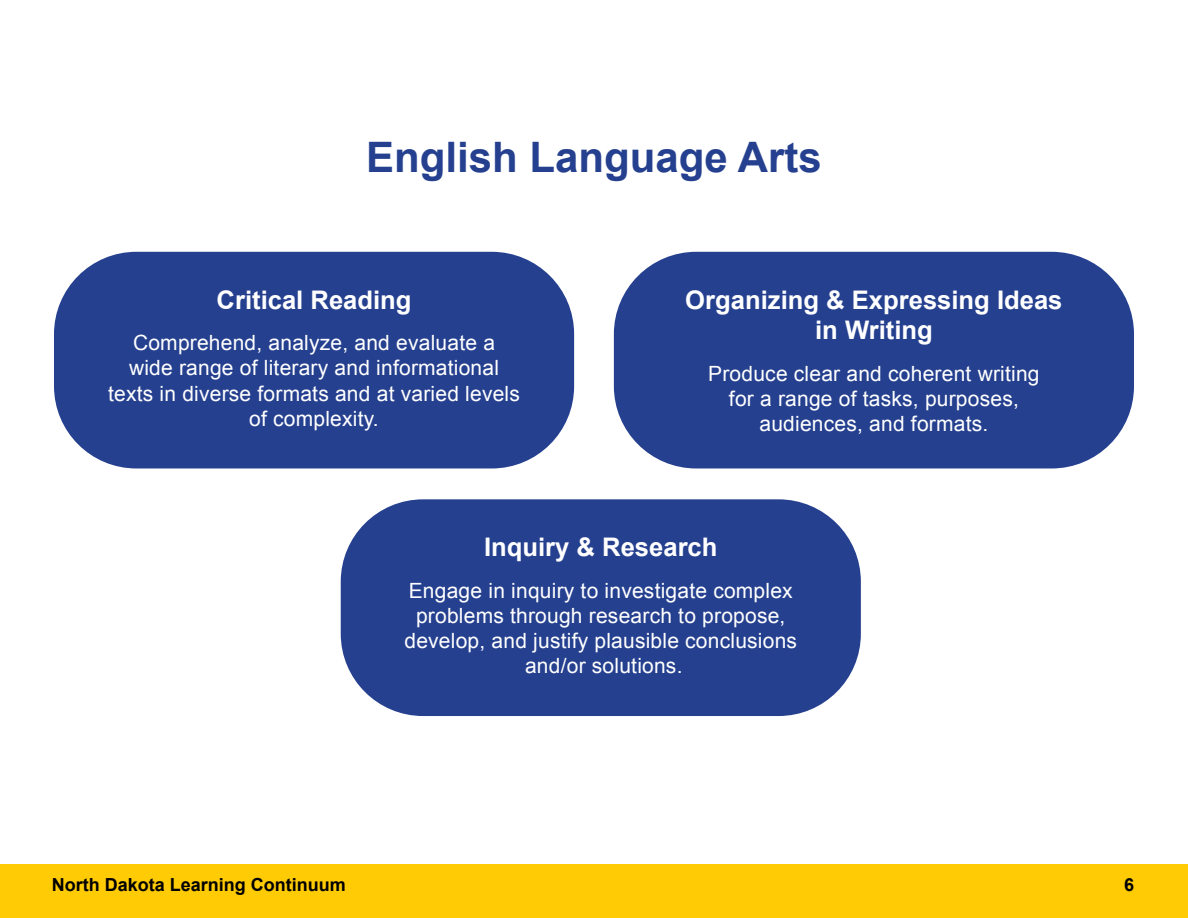
<style>
.page{position:relative;width:1188px;height:918px;background:#fff}
.page>*{position:absolute;margin:0;border:0;box-sizing:border-box;transform-origin:0 0}
.Header_5{font:700 42px "Arial";color:#25408f}
.Header_6{font:700 25.65px/30.8px "Arial";color:#fff;text-align:center}
.Body_2{font:21px/25.2px "Arial";letter-spacing:.01em;color:#fff;text-align:center}
.t1{font:700 18px "Arial";color:#000}
</style>
<div class="page">
<div style="left:0;top:864px;width:1188px;height:54px;background:#ffcb05"></div>
<div style="left:54px;top:252px;width:520px;height:216px;background:#25408f;border-radius:82px"></div>
<div style="left:341px;top:499px;width:520px;height:217px;background:#25408f;border-radius:82px"></div>
<div style="left:614px;top:252px;width:520px;height:216px;background:#25408f;border-radius:82px"></div>
<p class="Header_5" style="left:366px;top:130px;width:457px">English Language Arts</p>
<p class="Header_6" style="left:217px;top:285px;width:197px">Critical Reading</p>
<p class="Body_2" style="left:108px;top:330px;width:413px">Comprehend, analyze, and evaluate a<br>wide range of literary and informational texts in diverse formats and at varied levels of complexity.</p>
<p class="Header_6" style="left:685px;top:285px;width:379px">Organizing &amp; Expressing Ideas in Writing</p>
<p class="Body_2" style="left:708px;top:361px;width:333px">Produce clear and coherent writing for a range of tasks, purposes, audiences, and formats.</p>
<p class="Header_6" style="left:484px;top:533px;width:235px">Inquiry &amp; Research</p>
<p class="Body_2" style="left:404px;top:578px;width:394px">Engage in inquiry to investigate complex problems through research to propose, develop, and justify plausible conclusions and/or solutions.</p>
<p class="t1" style="left:52px;top:873px;width:296px">North Dakota Learning Continuum</p>
<p class="t1" style="left:1124px;top:873px;width:12px">6</p>
</div>
